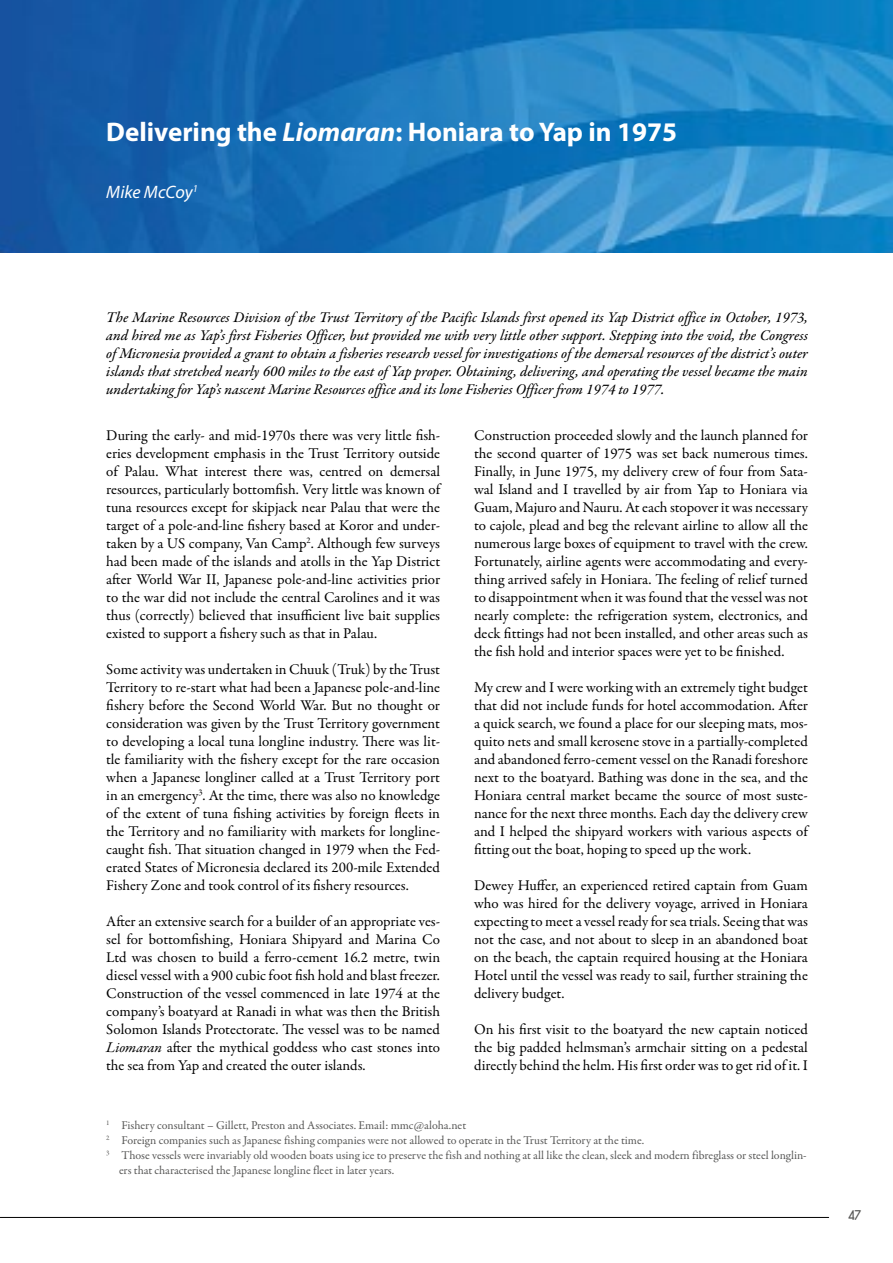
<style>
.page{position:relative;width:893px;height:1263px;background:#fff}
.page>*{position:absolute;margin:0;border:0;box-sizing:border-box;transform-origin:0 0}
.t1{font:700 27px "Myriad Pro";color:#fff}
.t2{font:italic 18px "Myriad Pro";color:#fff}
.t3{font:15px/18px "Garamond Premr Pro";color:#000;text-align:justify}
.t4{font:15px/18px "Garamond Premr Pro Med It";color:#000;text-align:justify}
.t5{font:15px "Duepuntozero";color:#575756}
.t6{font:12px "Garamond Premr Pro";color:#575756}
.s1{font-style:italic}
</style>
<div class="page">
<hr style="left:0;top:1217px;width:829px;height:1px;background:#000">
<img style="left:0;top:0;width:893px;height:253px">
<h1 class="t1" style="left:106px;top:115px;width:572px">Delivering the <span class="s1">Liomaran</span>: Honiara to Yap in 1975</h1>
<p class="t2" style="left:106px;top:181px;width:93px">Mike McCoy<sup>1</sup></p>
<p class="t4" style="left:106px;top:309px;width:703px">The Marine Resources Division of the Trust Territory of the Pacific Islands first opened its Yap District office in October, 1973, and hired me as Yap’s first Fisheries Officer, but provided me with very little other support. Stepping into the void, the Congress of Micronesia provided a grant to obtain a fisheries research vessel for investigations of the demersal resources of the district’s outer islands that stretched nearly 600 miles to the east of Yap proper. Obtaining, delivering, and operating the vessel became the main undertaking for Yap’s nascent Marine Resources office and its lone Fisheries Officer from 1974 to 1977.</p>
<p class="t3" style="left:106px;top:427px;width:335px">During the early- and mid-1970s there was very little fish&shy;eries development emphasis in the Trust Territory outside of Palau. What interest there was, centred on demersal resources, particularly bottomfish. Very little was known of tuna resources except for skipjack near Palau that were the target of a pole-and-line fishery based at Koror and under&shy;taken by a US company, Van Camp<sup>2</sup>. Although few surveys had been made of the islands and atolls in the Yap District after World War II, Japanese pole-and-line activities prior to the war did not include the central Carolines and it was thus (correctly) believed that insufficient live bait supplies existed to support a fishery such as that in Palau.</p>
<p class="t3" style="left:106px;top:661px;width:335px">Some activity was undertaken in Chuuk (Truk) by the Trust Territory to re-start what had been a Japanese pole-and-line fishery before the Second World War. But no thought or consideration was given by the Trust Territory government to developing a local tuna longline industry. There was lit&shy;tle familiarity with the fishery except for the rare occasion when a Japanese longliner called at a Trust Territory port in an emergency<sup>3</sup>. At the time, there was also no knowledge of the extent of tuna fishing activities by foreign fleets in the Territory and no familiarity with markets for longline&shy;caught fish. That situation changed in 1979 when the Fed&shy;erated States of Micronesia declared its 200-mile Extended Fishery Zone and took control of its fishery resources.</p>
<p class="t3" style="left:106px;top:913px;width:335px">After an extensive search for a builder of an appropriate ves&shy;sel for bottomfishing, Honiara Shipyard and Marina Co Ltd was chosen to build a ferro-cement 16.2 metre, twin diesel vessel with a 900 cubic foot fish hold and blast freezer.<br>Construction of the vessel commenced in late 1974 at the company’s boatyard at Ranadi in what was then the British Solomon Islands Protectorate. The vessel was to be named <span class="s1">Liomaran</span> after the mythical goddess who cast stones into the sea from Yap and created the outer islands.</p>
<p class="t3" style="left:474px;top:427px;width:335px">Construction proceeded slowly and the launch planned for the second quarter of 1975 was set back numerous times.<br>Finally, in June 1975, my delivery crew of four from Sata&shy;wal Island and I travelled by air from Yap to Honiara via Guam, Majuro and Nauru. At each stopover it was necessary to cajole, plead and beg the relevant airline to allow all the numerous large boxes of equipment to travel with the crew.<br>Fortunately, airline agents were accommodating and every&shy;thing arrived safely in Honiara. The feeling of relief turned to disappointment when it was found that the vessel was not nearly complete: the refrigeration system, electronics, and deck fittings had not been installed, and other areas such as the fish hold and interior spaces were yet to be finished.</p>
<p class="t3" style="left:474px;top:679px;width:335px">My crew and I were working with an extremely tight budget that did not include funds for hotel accommodation. After a quick search, we found a place for our sleeping mats, mos&shy;quito nets and small kerosene stove in a partially-completed and abandoned ferro-cement vessel on the Ranadi foreshore next to the boatyard. Bathing was done in the sea, and the Honiara central market became the source of most suste&shy;nance for the next three months. Each day the delivery crew and I helped the shipyard workers with various aspects of fitting out the boat, hoping to speed up the work.</p>
<p class="t3" style="left:474px;top:877px;width:335px">Dewey Huffer, an experienced retired captain from Guam who was hired for the delivery voyage, arrived in Honiara expecting to meet a vessel ready for sea trials. Seeing that was not the case, and not about to sleep in an abandoned boat on the beach, the captain required housing at the Honiara Hotel until the vessel was ready to sail, further straining the delivery budget.</p>
<p class="t3" style="left:474px;top:1021px;width:335px">On his first visit to the boatyard the new captain noticed the big padded helmsman’s armchair sitting on a pedestal directly behind the helm. His first order was to get rid of it. I</p>
<p class="t6" style="left:106px;top:1118px;width:361px"><sup>1</sup> Fishery consultant – Gillett, Preston and Associates. Email: mmc@aloha.net</p>
<p class="t6" style="left:106px;top:1133px;width:539px"><sup>2</sup> Foreign companies such as Japanese fishing companies were not allowed to operate in the Trust Territory at the time.</p>
<p class="t6" style="left:106px;top:1148px;width:702px"><sup>3</sup> Those vessels were invariably old wooden boats using ice to preserve the fish and nothing at all like the clean, sleek and modern fibreglass or steel longlin-</p>
<p class="t6" style="left:119px;top:1163px;width:277px">ers that characterised the Japanese longline fleet in later years.</p>
<p class="t5" style="left:848px;top:1207px;width:14px">47</p>
</div>
